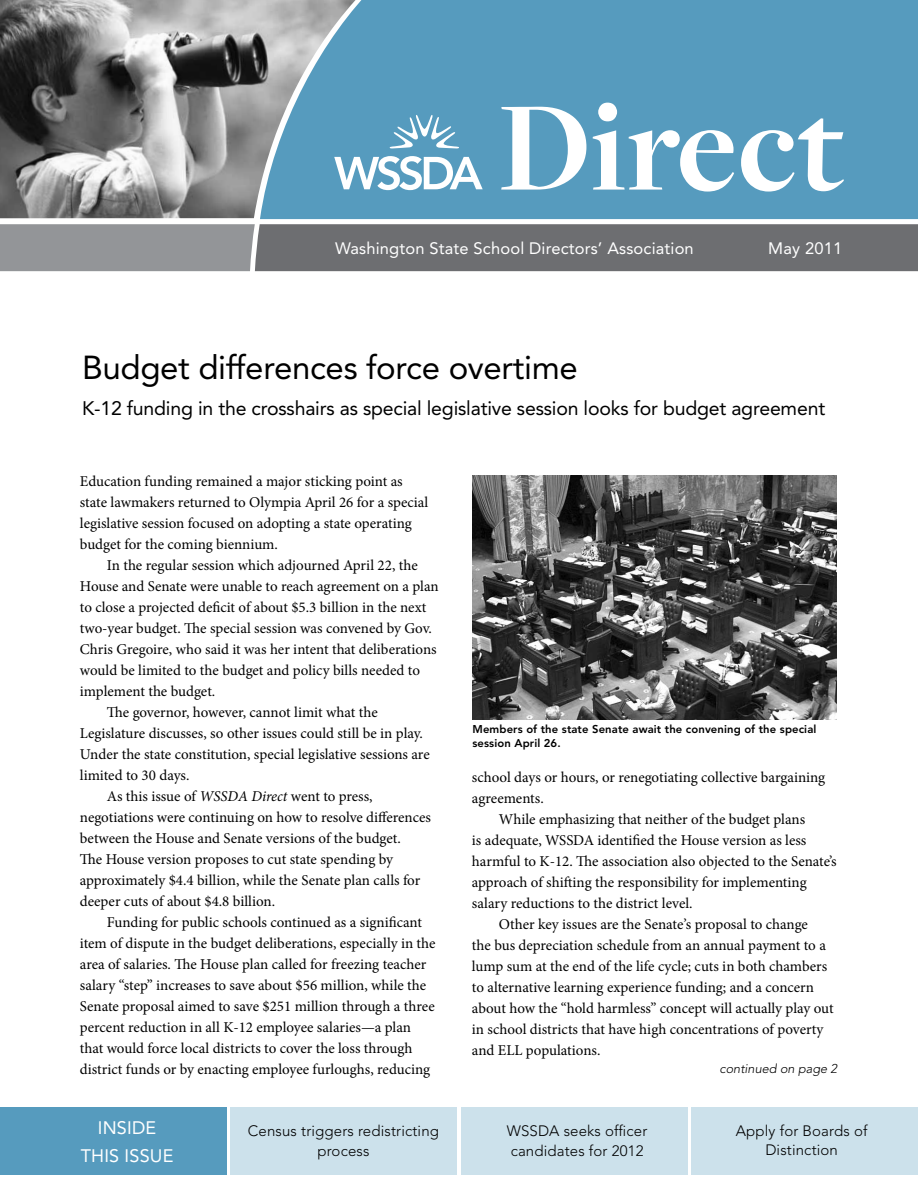
<style>
.page{position:relative;width:918px;height:1188px;background:#fff}
.page>*{position:absolute;margin:0;border:0;box-sizing:border-box;transform-origin:0 0}
.t1{font:33px "Avenir LT Std";letter-spacing:-.01em;color:#000}
.t2{font:19.5px "Avenir LT Std";letter-spacing:-.01em;color:#000}
.t3{font:18px/28.2px "Avenir LT Std";letter-spacing:.01em;color:#fff;text-align:center}
.t4{font:16.5px "Avenir LT Std";letter-spacing:.01em;color:#fff}
.t5{font:15px/21px "Minion Pro";color:#000}
.t6{font:300 15px/19.5px "Avenir LT Std";letter-spacing:.01em;color:#000;text-align:center}
.t7{font:italic 300 12.75px "Avenir LT Std";color:#000}
.t8{font:800 11.25px/13.5px "Avenir LT Std";letter-spacing:.01em;color:#000}
.s1{font-style:italic}
</style>
<div class="page">
<div style="left:0;top:1107px;width:227px;height:67px;background:#569bbe"></div>
<div style="left:230px;top:1107px;width:227px;height:67px;background:#cce1eb"></div>
<div style="left:461px;top:1107px;width:227px;height:67px;background:#cce1eb"></div>
<div style="left:691px;top:1107px;width:227px;height:67px;background:#cce1eb"></div>
<img style="left:0;top:0;width:260px;height:218px">
<svg style="left:260px;top:0;width:658px;height:219px;background:#5d9dbd"></svg>
<svg style="left:0;top:224px;width:918px;height:47px;background:#787a7d"></svg>
<svg style="left:390px;top:115px;width:69px;height:34px"></svg>
<svg style="left:334px;top:156px;width:149px;height:34px"></svg>
<svg style="left:501px;top:103px;width:343px;height:89px"></svg>
<img style="left:473px;top:475px;width:364px;height:244px">
<p class="t4" style="left:335px;top:239px;width:360px">Washington State School Directors’ Association</p>
<p class="t4" style="left:768px;top:238px;width:75px">May 2011</p>
<h1 class="t1" style="left:82px;top:349px;width:497px">Budget differences force overtime</h1>
<h2 class="t2" style="left:82px;top:397px;width:745px">K-12 funding in the crosshairs as special legislative session looks for budget agreement</h2>
<p class="t5" style="left:80px;top:471px;width:350px">Education funding remained a major sticking point as state lawmakers returned to Olympia April 26 for a special legislative session focused on adopting a state operating budget for the coming biennium.</p>
<p class="t5" style="left:107px;top:555px;width:312px">In the regular session which adjourned April 22, the</p>
<p class="t5" style="left:80px;top:576px;width:360px">House and Senate were unable to reach agreement on a plan</p>
<p class="t5" style="left:80px;top:597px;width:348px">to close a projected deficit of about $5.3 billion in the next</p>
<p class="t5" style="left:80px;top:618px;width:354px">two-year budget. The special session was convened by Gov.</p>
<p class="t5" style="left:80px;top:639px;width:358px">Chris Gregoire, who said it was her intent that deliberations</p>
<p class="t5" style="left:80px;top:660px;width:342px">would be limited to the budget and policy bills needed to</p>
<p class="t5" style="left:80px;top:681px;width:137px">implement the budget.</p>
<p class="t5" style="left:107px;top:702px;width:272px">The governor, however, cannot limit what the</p>
<p class="t5" style="left:80px;top:723px;width:345px">Legislature discusses, so other issues could still be in play.</p>
<p class="t5" style="left:80px;top:744px;width:351px">Under the state constitution, special legislative sessions are</p>
<p class="t5" style="left:80px;top:765px;width:111px">limited to 30 days.</p>
<p class="t5" style="left:107px;top:786px;width:267px">As this issue of <span class="s1">WSSDA Direct</span> went to press,</p>
<p class="t5" style="left:80px;top:807px;width:353px">negotiations were continuing on how to resolve differences</p>
<p class="t5" style="left:80px;top:828px;width:322px">between the House and Senate versions of the budget.</p>
<p class="t5" style="left:80px;top:849px;width:315px">The House version proposes to cut state spending by</p>
<p class="t5" style="left:80px;top:870px;width:342px">approximately $4.4 billion, while the Senate plan calls for</p>
<p class="t5" style="left:80px;top:891px;width:197px">deeper cuts of about $4.8 billion.</p>
<p class="t5" style="left:107px;top:912px;width:317px">Funding for public schools continued as a significant</p>
<p class="t5" style="left:80px;top:933px;width:357px">item of dispute in the budget deliberations, especially in the</p>
<p class="t5" style="left:80px;top:954px;width:348px">area of salaries. The House plan called for freezing teacher</p>
<p class="t5" style="left:80px;top:975px;width:348px">salary “step” increases to save about $56 million, while the</p>
<p class="t5" style="left:80px;top:996px;width:356px">Senate proposal aimed to save $251 million through a three</p>
<p class="t5" style="left:80px;top:1017px;width:333px">percent reduction in all K-12 employee salaries—a plan</p>
<p class="t5" style="left:80px;top:1038px;width:334px">that would force local districts to cover the loss through</p>
<p class="t5" style="left:80px;top:1059px;width:352px">district funds or by enacting employee furloughs, reducing</p>
<p class="t8" style="left:473px;top:723px;width:345px">Members of the state Senate await the convening of the special session April 26.</p>
<p class="t5" style="left:472px;top:767px;width:355px">school days or hours, or renegotiating collective bargaining agreements.</p>
<p class="t5" style="left:499px;top:809px;width:308px">While emphasizing that neither of the budget plans</p>
<p class="t5" style="left:472px;top:830px;width:336px">is adequate, WSSDA identified the House version as less</p>
<p class="t5" style="left:472px;top:851px;width:366px">harmful to K-12. The association also objected to the Senate’s</p>
<p class="t5" style="left:472px;top:872px;width:336px">approach of shifting the responsibility for implementing</p>
<p class="t5" style="left:472px;top:893px;width:222px">salary reductions to the district level.</p>
<p class="t5" style="left:499px;top:914px;width:311px">Other key issues are the Senate’s proposal to change</p>
<p class="t5" style="left:472px;top:935px;width:355px">the bus depreciation schedule from an annual payment to a</p>
<p class="t5" style="left:472px;top:956px;width:357px">lump sum at the end of the life cycle; cuts in both chambers</p>
<p class="t5" style="left:472px;top:977px;width:344px">to alternative learning experience funding; and a concern</p>
<p class="t5" style="left:472px;top:998px;width:363px">about how the “hold harmless” concept will actually play out</p>
<p class="t5" style="left:472px;top:1019px;width:353px">in school districts that have high concentrations of poverty</p>
<p class="t5" style="left:472px;top:1040px;width:130px">and ELL populations.</p>
<p class="t7" style="left:720px;top:1061px;width:119px">continued on page 2</p>
<p class="t3" style="left:81px;top:1114px;width:94px">Inside this Issue</p>
<p class="t6" style="left:248px;top:1122px;width:193px">Census triggers redistricting process</p>
<p class="t6" style="left:507px;top:1122px;width:142px;text-align:left">WSSDA seeks officer candidates for 2012</p>
<p class="t6" style="left:736px;top:1121px;width:133px">Apply for Boards of<br>Distinction</p>
</div>
